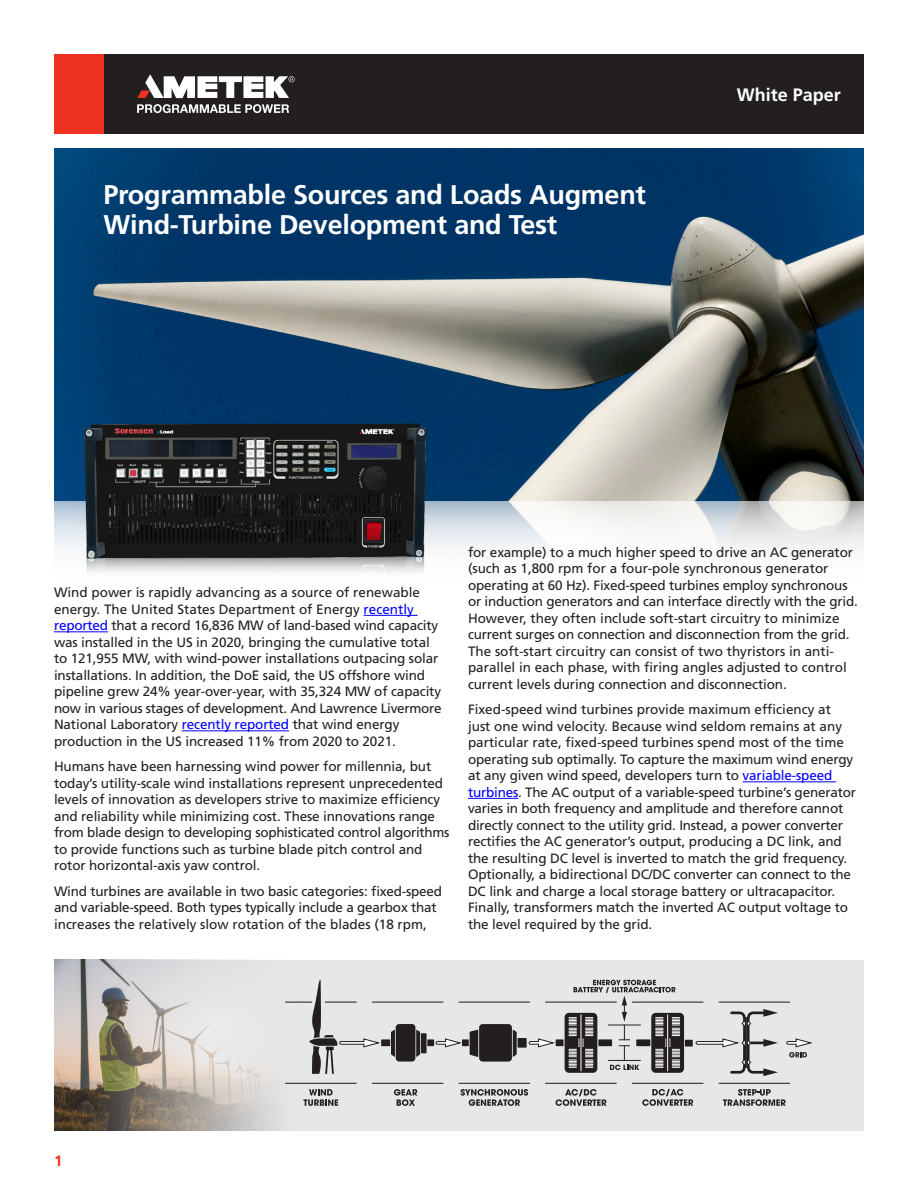
<style>
.page{position:relative;width:918px;height:1188px;background:#fff}
.page>*{position:absolute;margin:0;border:0;box-sizing:border-box;transform-origin:0 0}
.Body_Bullet{font:700 27px/30px "Frutiger";letter-spacing:-.01em;color:#fff}
.t1{font:700 18px "Frutiger";color:#fff}
.Body{font:700 15px "Frutiger";color:#ef3122}
.Body-2{font:13.5px/16.5px "Frutiger";letter-spacing:-.01em;color:#231f20}
.s1{color:#00f}
</style>
<div class="page">
<img style="left:54px;top:148px;width:810px;height:485px">
<img style="left:74px;top:567px;width:361px;height:66px">
<img style="left:74px;top:415px;width:361px;height:152px">
<hr style="left:364px;top:615px;width:54px;height:1px;background:#00f">
<hr style="left:54px;top:631px;width:54px;height:1px;background:#00f">
<hr style="left:182px;top:730px;width:107px;height:1px;background:#00f">
<div style="left:54px;top:54px;width:810px;height:79px;background:#231f20"></div>
<svg style="left:137px;top:104px;width:152px;height:9px"></svg>
<svg style="left:137px;top:74px;width:158px;height:24px"></svg>
<div style="left:54px;top:54px;width:50px;height:79px;background:#ef3122"></div>
<hr style="left:743px;top:781px;width:93px;height:1px;background:#00f">
<hr style="left:468px;top:798px;width:50px;height:1px;background:#00f">
<div style="left:54px;top:960px;width:810px;height:170px;background:#e6e7e9"></div>
<img style="left:54px;top:960px;width:256px;height:170px">
<svg style="left:416px;top:1030px;width:4px;height:27px"></svg>
<svg style="left:391px;top:1030px;width:4px;height:27px"></svg>
<div style="left:396px;top:1024px;width:19px;height:38px;background:#231f20;border-radius:3px"></div>
<div style="left:421px;top:1033px;width:6px;height:20px;background:#231f20"></div>
<div style="left:381px;top:1039px;width:9px;height:7px;background:#231f20"></div>
<div style="left:427px;top:1039px;width:7px;height:7px;background:#231f20"></div>
<div style="left:556px;top:1039px;width:8px;height:7px;background:#231f20"></div>
<div style="left:565px;top:1013px;width:32px;height:60px;background:linear-gradient(to right,#221e1f,#292627);border-radius:4px"></div>
<div style="left:462px;top:1039px;width:7px;height:7px;background:#231f20"></div>
<svg style="left:513px;top:1030px;width:4px;height:27px"></svg>
<svg style="left:470px;top:1030px;width:8px;height:27px"></svg>
<div style="left:479px;top:1024px;width:33px;height:38px;background:#231f20;border-radius:3px"></div>
<div style="left:518px;top:1038px;width:9px;height:10px;background:#231f20"></div>
<hr style="left:581px;top:1015px;width:1px;height:56px;background:#fff">
<div style="left:685px;top:1040px;width:8px;height:7px;background:#231f20"></div>
<div style="left:651px;top:1013px;width:33px;height:60px;background:#231f20;border-radius:4px"></div>
<hr style="left:667px;top:1015px;width:1px;height:56px;background:#fff">
<svg style="left:528px;top:1038px;width:26px;height:10px"></svg>
<svg style="left:435px;top:1038px;width:26px;height:10px"></svg>
<svg style="left:695px;top:1009px;width:83px;height:67px"></svg>
<svg style="left:303px;top:1089px;width:35px;height:17px"></svg>
<svg style="left:394px;top:1089px;width:23px;height:17px"></svg>
<svg style="left:461px;top:1089px;width:67px;height:17px"></svg>
<svg style="left:556px;top:1089px;width:51px;height:17px"></svg>
<svg style="left:642px;top:1089px;width:51px;height:17px"></svg>
<svg style="left:723px;top:1089px;width:63px;height:17px"></svg>
<hr style="left:286px;top:1083px;width:70px;height:1px;background:#231f20">
<hr style="left:372px;top:1083px;width:71px;height:1px;background:#231f20">
<hr style="left:459px;top:1083px;width:71px;height:1px;background:#231f20">
<hr style="left:546px;top:1083px;width:70px;height:1px;background:#231f20">
<hr style="left:632px;top:1083px;width:71px;height:1px;background:#231f20">
<hr style="left:719px;top:1083px;width:71px;height:1px;background:#231f20">
<svg style="left:286px;top:980px;width:93px;height:94px"></svg>
<hr style="left:372px;top:1002px;width:71px;height:1px;background:#231f20">
<hr style="left:459px;top:1002px;width:71px;height:1px;background:#231f20">
<hr style="left:546px;top:1002px;width:70px;height:1px;background:#231f20">
<hr style="left:632px;top:1002px;width:71px;height:1px;background:#231f20">
<hr style="left:719px;top:1002px;width:71px;height:1px;background:#231f20">
<svg style="left:786px;top:1038px;width:26px;height:20px"></svg>
<svg style="left:569px;top:980px;width:111px;height:90px"></svg>
<p class="Body_Bullet" style="left:104px;top:180px;width:544px">Programmable Sources and Loads Augment<br>Wind-Turbine Development and Test</p>
<p class="t1" style="left:737px;top:84px;width:106px">White Paper</p>
<p class="Body-2" style="left:54px;top:584px;width:389px">Wind power is rapidly advancing as a source of renewable energy. The United States Department of Energy <span class="s1">recently reported</span> that a record 16,836 MW of land-based wind capacity was installed in the US in 2020, bringing the cumulative total to 121,955 MW, with wind-power installations outpacing solar installations. In addition, the DoE said, the US offshore wind pipeline grew 24% year-over-year, with 35,324 MW of capacity now in various stages of development. And Lawrence Livermore National Laboratory <span class="s1">recently reported</span> that wind energy production in the US increased 11% from 2020 to 2021.</p>
<p class="Body-2" style="left:54px;top:758px;width:397px">Humans have been harnessing wind power for millennia, but today’s utility-scale wind installations represent unprecedented levels of innovation as developers strive to maximize efficiency and reliability while minimizing cost. These innovations range from blade design to developing sophisticated control algorithms to provide functions such as turbine blade pitch control and rotor horizontal-axis yaw control.</p>
<p class="Body-2" style="left:54px;top:883px;width:390px">Wind turbines are available in two basic categories: fixed-speed and variable-speed. Both types typically include a gearbox that increases the relatively slow rotation of the blades (18 rpm,</p>
<p class="Body-2" style="left:468px;top:544px;width:391px">for example) to a much higher speed to drive an AC generator (such as 1,800 rpm for a four-pole synchronous generator operating at 60 Hz). Fixed-speed turbines employ synchronous or induction generators and can interface directly with the grid.<br>However, they often include soft-start circuitry to minimize current surges on connection and disconnection from the grid.<br>The soft-start circuitry can consist of two thyristors in anti&shy;parallel in each phase, with firing angles adjusted to control current levels during connection and disconnection.</p>
<p class="Body-2" style="left:468px;top:701px;width:390px">Fixed-speed wind turbines provide maximum efficiency at just one wind velocity. Because wind seldom remains at any particular rate, fixed-speed turbines spend most of the time operating sub optimally. To capture the maximum wind energy at any given wind speed, developers turn to <span class="s1">variable-speed turbines</span>. The AC output of a variable-speed turbine’s generator varies in both frequency and amplitude and therefore cannot directly connect to the utility grid. Instead, a power converter rectifies the AC generator’s output, producing a DC link, and the resulting DC level is inverted to match the grid frequency.<br>Optionally, a bidirectional DC/DC converter can connect to the DC link and charge a local storage battery or ultracapacitor.<br>Finally, transformers match the inverted AC output voltage to the level required by the grid.</p>
<p class="Body" style="left:54px;top:1152px;width:10px">1</p>
</div>
